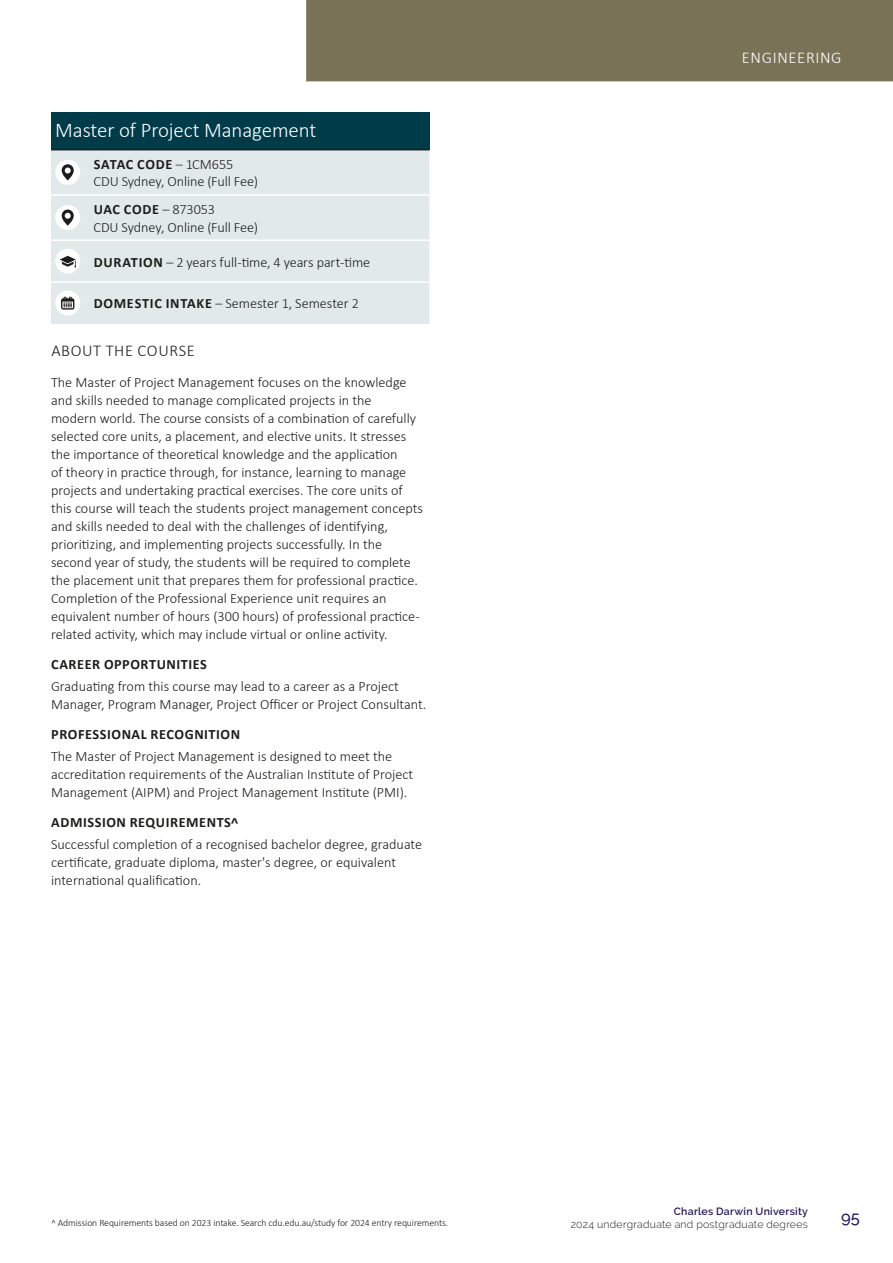
<style>
.page{position:relative;width:893px;height:1263px;background:#fff}
.page>*{position:absolute;margin:0;border:0;box-sizing:border-box;transform-origin:0 0}
.t1{font:300 21px "Calibri";letter-spacing:-.005em;color:#fff}
.t2{font:300 16.5px "Calibri";letter-spacing:.04em;color:#1d1d1b}
.t3{font:300 16.5px "Calibri";letter-spacing:.04em;color:#fff}
.t4{font:500 16.5px "Raleway";color:#211858}
.t5{font:300 14.25px/18px "Calibri";color:#1d1d1b}
.t6{font:700 14.25px "Calibri";letter-spacing:.04em;color:#1d1d1b}
.t7{font:300 10.5px "Raleway";letter-spacing:.025em;color:#1d1d1b}
.t8{font:600 10.5px "Raleway";letter-spacing:.03em;color:#211858}
.t9{font:300 9.75px "Calibri";letter-spacing:-.01em;color:#1d1d1b}
.s1{font-weight:700}
</style>
<div class="page">
<div style="left:306px;top:0;width:587px;height:81px;background:#7a7257"></div>
<div style="left:51px;top:113px;width:378px;height:37px;background:#003b4a"></div>
<div style="left:51px;top:150px;width:378px;height:174px;background:#e2e9ea"></div>
<hr style="left:51px;top:149px;width:38px;height:1px;background:#1d1d1b">
<hr style="left:89px;top:149px;width:340px;height:1px;background:#1d1d1b">
<hr style="left:51px;top:194px;width:38px;height:2px;background:#fff">
<hr style="left:89px;top:194px;width:340px;height:2px;background:#fff">
<hr style="left:51px;top:239px;width:38px;height:2px;background:#fff">
<hr style="left:89px;top:239px;width:340px;height:2px;background:#fff">
<hr style="left:51px;top:281px;width:38px;height:2px;background:#fff">
<hr style="left:89px;top:281px;width:340px;height:2px;background:#fff">
<div style="left:55px;top:160px;width:25px;height:25px;background:#fff;border-radius:50%"></div>
<svg style="left:62px;top:164px;width:12px;height:16px"></svg>
<svg style="left:65px;top:168px;width:6px;height:5px"></svg>
<div style="left:55px;top:205px;width:25px;height:25px;background:#fff;border-radius:50%"></div>
<svg style="left:62px;top:209px;width:12px;height:17px"></svg>
<svg style="left:65px;top:213px;width:6px;height:6px"></svg>
<div style="left:55px;top:249px;width:25px;height:25px;background:#fff;border-radius:50%"></div>
<svg style="left:60px;top:255px;width:16px;height:13px"></svg>
<div style="left:55px;top:291px;width:25px;height:24px;background:#fff;border-radius:50%"></div>
<svg style="left:61px;top:297px;width:13px;height:13px"></svg>
<h1 class="t1" style="left:55px;top:117px;width:263px">Master of Project Management</h1>
<p class="t5" style="left:94px;top:155px;width:166px;line-height:17.5px"><span class="s1">SATAC CODE</span> – 1CM655<br>CDU Sydney, Online (Full Fee)</p>
<p class="t5" style="left:94px;top:200px;width:166px;line-height:17.5px"><span class="s1">UAC CODE</span> – 873053<br>CDU Sydney, Online (Full Fee)</p>
<p class="t5" style="left:94px;top:252px;width:278px"><span class="s1">DURATION</span> – 2 years full-time, 4 years part-time</p>
<p class="t5" style="left:94px;top:294px;width:267px"><span class="s1">DOMESTIC INTAKE</span> – Semester 1, Semester 2</p>
<p class="t2" style="left:51px;top:341px;width:145px">ABOUT THE COURSE</p>
<p class="t5" style="left:51px;top:373px;width:373px">The Master of Project Management focuses on the knowledge and skills needed to manage complicated projects in the<br>modern world. The course consists of a combination of carefully selected core units, a placement, and elective units. It stresses the importance of theoretical knowledge and the application<br>of theory in practice through, for instance, learning to manage projects and undertaking practical exercises. The core units of this course will teach the students project management concepts and skills needed to deal with the challenges of identifying, prioritizing, and implementing projects successfully. In the second year of study, the students will be required to complete the placement unit that prepares them for professional practice.<br>Completion of the Professional Experience unit requires an equivalent number of hours (300 hours) of professional practice&shy;related activity, which may include virtual or online activity.</p>
<p class="t6" style="left:51px;top:654px;width:157px">CAREER OPPORTUNITIES</p>
<p class="t5" style="left:51px;top:677px;width:377px">Graduating from this course may lead to a career as a Project<br>Manager, Program Manager, Project Officer or Project Consultant.</p>
<p class="t6" style="left:51px;top:724px;width:190px">PROFESSIONAL RECOGNITION</p>
<p class="t5" style="left:51px;top:747px;width:364px">The Master of Project Management is designed to meet the accreditation requirements of the Australian Institute of Project<br>Management (AIPM) and Project Management Institute (PMI).</p>
<p class="t6" style="left:51px;top:812px;width:189px">ADMISSION REQUIREMENTS^</p>
<p class="t5" style="left:51px;top:835px;width:373px">Successful completion of a recognised bachelor degree, graduate certificate, graduate diploma, master's degree, or equivalent international qualification.</p>
<p class="t3" style="left:742px;top:48px;width:101px">ENGINEERING</p>
<p class="t9" style="left:51px;top:1217px;width:399px">^ Admission Requirements based on 2023 intake. Search cdu.edu.au/study for 2024 entry requirements.</p>
<p class="t8" style="left:674px;top:1206px;width:136px">Charles Darwin University</p>
<p class="t7" style="left:571px;top:1218px;width:239px">2024 undergraduate and postgraduate degrees</p>
<p class="t4" style="left:841px;top:1207px;width:20px">95</p>
</div>
